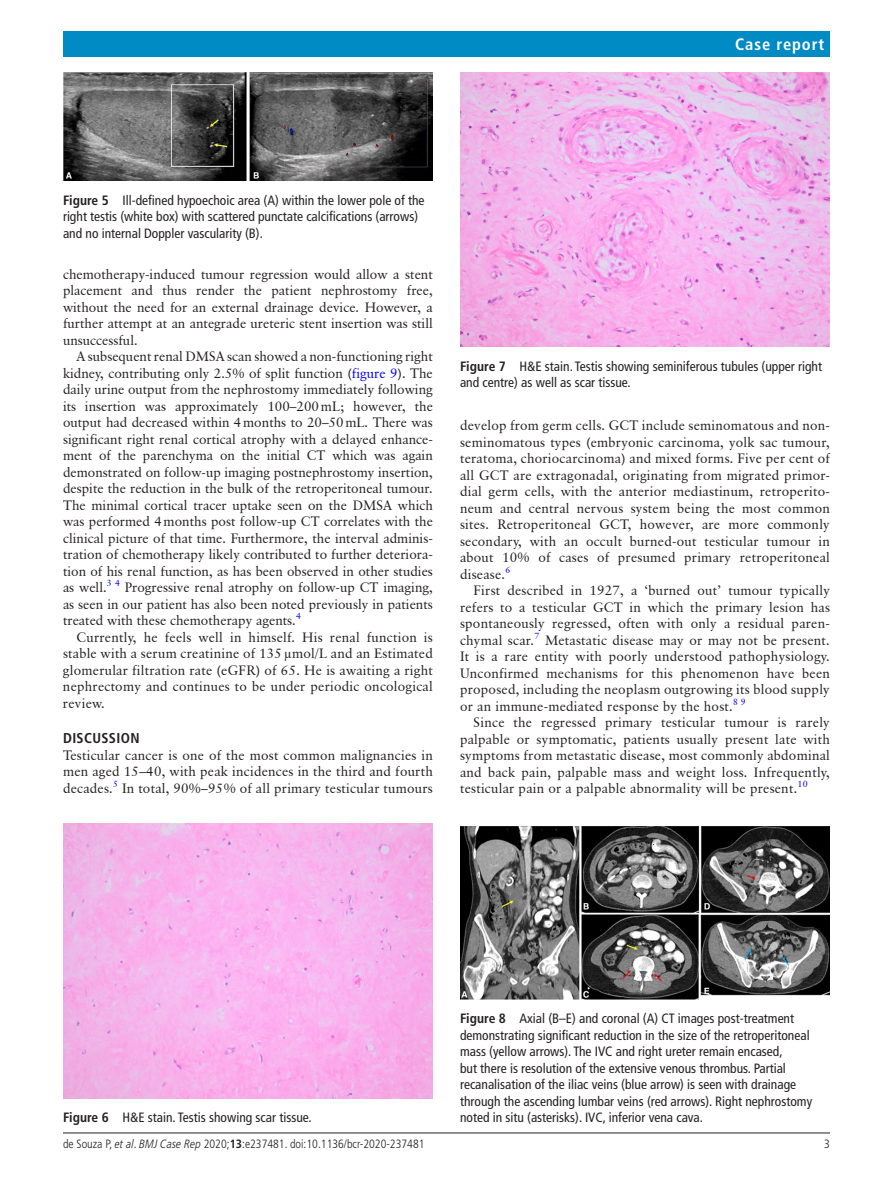
<style>
.page{position:relative;width:893px;height:1191px;background:#fff}
.page>*{position:absolute;margin:0;border:0;box-sizing:border-box;transform-origin:0 0}
.t1{font:700 condensed 16.5px "Frutiger LT Pro";letter-spacing:.055em;color:#fff}
.t2{font:700 condensed 14.25px "Frutiger LT Pro";letter-spacing:.025em;color:#231f20}
.t3{font:13.5px/16.5px "Classical Garamond BT";letter-spacing:.015em;color:#231f20;text-align:justify}
.t4{font:condensed 13.5px/16.5px "Frutiger LT Pro";color:#231f20}
.t5{font:300 condensed 12px "Frutiger LT Pro";color:#231f20}
.s1{font-weight:700}
.s2{color:#00f}
.s3{font-family:"Times New Roman"}
.s4{font-style:italic}
</style>
<div class="page">
<hr style="left:63px;top:1132px;width:767px;height:1px;background:#231f20">
<div style="left:63px;top:31px;width:767px;height:25px;background:#008bc5"></div>
<img style="left:63px;top:72px;width:370px;height:109px">
<img style="left:63px;top:823px;width:370px;height:275px">
<img style="left:460px;top:72px;width:370px;height:275px">
<img style="left:460px;top:826px;width:370px;height:173px">
<p class="t1" style="left:735px;top:34px;width:91px">Case report</p>
<p class="t4" style="left:63px;top:192px;width:363px"><span class="s1">Figure 5</span> Ill-defined hypoechoic area (A) within the lower pole of the right testis (white box) with scattered punctate calcifications (arrows) and no internal Doppler vascularity (B).</p>
<p class="t3" style="left:63px;top:266px;width:371px">chemotherapy-induced tumour regression would allow a stent placement and thus render the patient nephrostomy free, without the need for an external drainage device. However, a further attempt at an antegrade ureteric stent insertion was still unsuccessful.</p>
<p class="t3" style="left:63px;top:348px;width:371px;text-indent:14px">A subsequent renal DMSA scan showed a non-functioning right kidney, contributing only 2.5% of split function (<span class="s2">figure 9</span>). The daily urine output from the nephrostomy immediately following its insertion was approximately 100–200mL; however, the output had decreased within 4months to 20–50mL. There was significant right renal cortical atrophy with a delayed enhance&shy;ment of the parenchyma on the initial CT which was again demonstrated on follow-up imaging postnephrostomy insertion, despite the reduction in the bulk of the retroperitoneal tumour.<br>The minimal cortical tracer uptake seen on the DMSA which was performed 4months post follow-up CT correlates with the clinical picture of that time. Furthermore, the interval adminis&shy;tration of chemotherapy likely contributed to further deteriora&shy;tion of his renal function, as has been observed in other studies as well.<sup>3</sup> <sup>4</sup> Progressive renal atrophy on follow-up CT imaging, as seen in our patient has also been noted previously in patients treated with these chemotherapy agents.<sup>4</sup></p>
<p class="t3" style="left:63px;top:629px;width:371px;text-indent:14px">Currently, he feels well in himself. His renal function is stable with a serum creatinine of 135 <span class="s3">µ</span>mol/L and an Estimated glomerular filtration rate (eGFR) of 65. He is awaiting a right nephrectomy and continues to be under periodic oncological review.</p>
<p class="t2" style="left:63px;top:730px;width:78px">DISCUSSION</p>
<p class="t3" style="left:63px;top:746px;width:371px">Testicular cancer is one of the most common malignancies in men aged 15–40, with peak incidences in the third and fourth decades.<sup>5</sup> In total, 90%–95% of all primary testicular tumours</p>
<p class="t4" style="left:460px;top:358px;width:364px"><span class="s1">Figure 7</span> H&amp;E stain. Testis showing seminiferous tubules (upper right and centre) as well as scar tissue.</p>
<p class="t3" style="left:460px;top:417px;width:371px">develop from germ cells. GCT include seminomatous and non&shy;seminomatous types (embryonic carcinoma, yolk sac tumour, teratoma, choriocarcinoma) and mixed forms. Five per cent of all GCT are extragonadal, originating from migrated primor&shy;dial germ cells, with the anterior mediastinum, retroperito&shy;neum and central nervous system being the most common sites. Retroperitoneal GCT, however, are more commonly secondary, with an occult burned-out testicular tumour in about 10% of cases of presumed primary retroperitoneal disease.<sup>6</sup></p>
<p class="t3" style="left:460px;top:582px;width:371px;text-indent:14px">First described in 1927, a ‘burned out’ tumour typically refers to a testicular GCT in which the primary lesion has spontaneously regressed, often with only a residual paren&shy;chymal scar.<sup>7</sup> Metastatic disease may or may not be present.<br>It is a rare entity with poorly understood pathophysiology.<br>Unconfirmed mechanisms for this phenomenon have been proposed, including the neoplasm outgrowing its blood supply or an immune-mediated response by the host.<sup>8</sup> <sup>9</sup></p>
<p class="t3" style="left:460px;top:714px;width:371px;text-indent:14px">Since the regressed primary testicular tumour is rarely palpable or symptomatic, patients usually present late with symptoms from metastatic disease, most commonly abdominal and back pain, palpable mass and weight loss. Infrequently, testicular pain or a palpable abnormality will be present.<sup>10</sup></p>
<p class="t4" style="left:63px;top:1109px;width:250px"><span class="s1">Figure 6</span> H&amp;E stain. Testis showing scar tissue.</p>
<p class="t4" style="left:460px;top:1010px;width:354px"><span class="s1">Figure 8</span> Axial (B–E) and coronal (A) CT images post-treatment demonstrating significant reduction in the size of the retroperitoneal mass (yellow arrows). The IVC and right ureter remain encased,<br>but there is resolution of the extensive venous thrombus. Partial recanalisation of the iliac veins (blue arrow) is seen with drainage through the ascending lumbar veins (red arrows). Right nephrostomy noted in situ (asterisks). IVC, inferior vena cava.</p>
<p class="t5" style="left:63px;top:1136px;width:363px">de Souza P, <span class="s4">et al</span>. <span class="s4">BMJ Case Rep</span> 2020;<span class="s1">13</span>:e237481. doi:10.1136/bcr-2020-237481</p>
<p class="t5" style="left:824px;top:1136px;width:7px">3</p>
</div>
